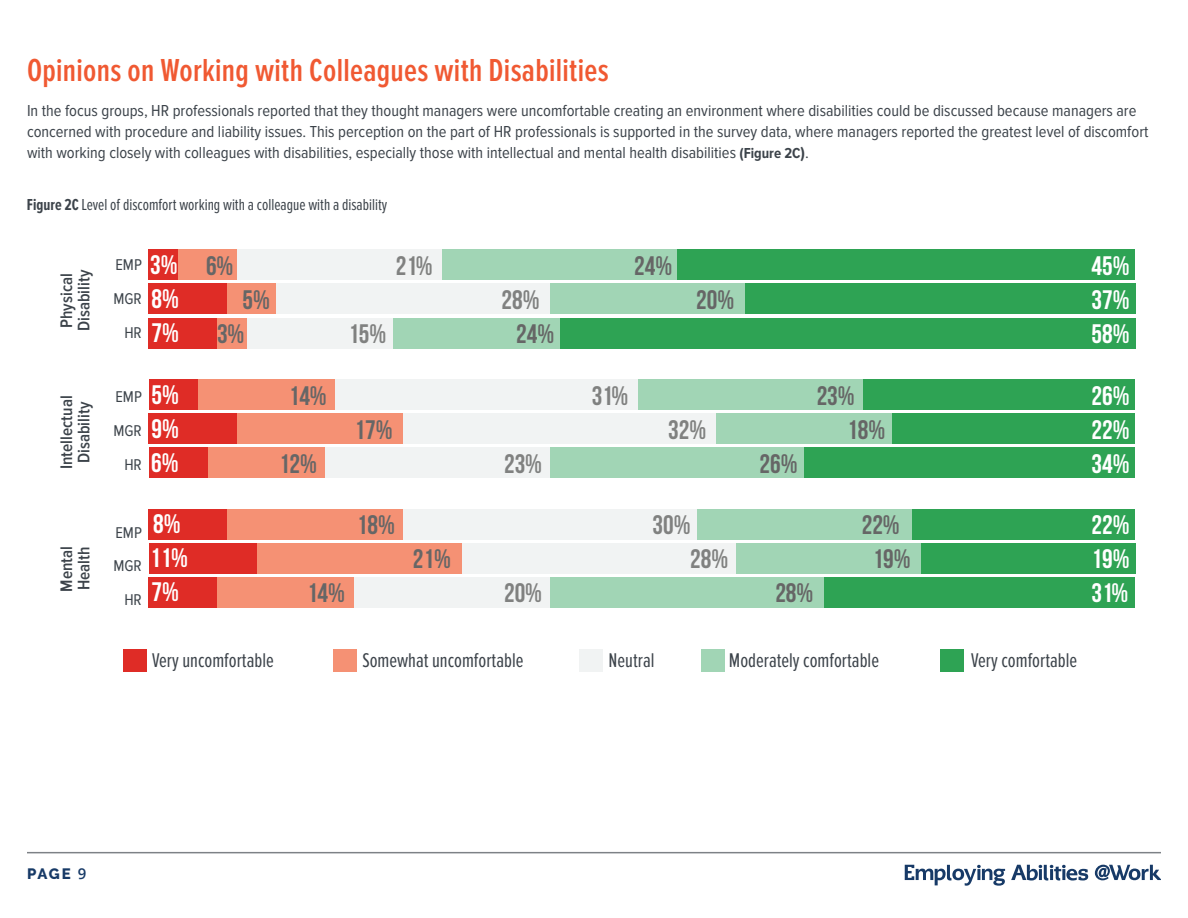
<style>
.page{position:relative;width:1188px;height:918px;background:#fff}
.page>*{position:absolute;margin:0;border:0;box-sizing:border-box;transform-origin:0 0}
.t1{font:600 33px "Proxima Nova Ex Cn";letter-spacing:.01em;color:#f05932}
.t2{font:700 26.7px "Bebas Neue";color:#666}
.t3{font:700 26.7px "Bebas Neue";color:#fff}
.t4{font:700 26.7px "Bebas Neue";color:#808180}
.t5{font:20.55px "Proxima Nova Ex Cn";color:#3c434a}
.t6{font:600 17.4px/17.4px "Proxima Nova Cond";color:#3c434a}
.t7{font:16.5px/21px "Proxima Nova Cond";color:#3c434a}
.t8{font:16.5px "Proxima Nova Ex Cn";color:#3c434a}
.t9{font:16.2px/33.8px "Proxima Nova Cond";color:#3c434a;text-align:right}
.t10{font:800 15px "Raleway";color:#173a67}
.s1{font-weight:700;font-size:15px}
.s2{font-weight:700}
.s3{color:#666}
.s4{font-family:"Open Sans";font-weight:600}
</style>
<div class="page">
<hr style="left:27px;top:852px;width:1134px;height:1px;background:#3c434a">
<svg style="left:1095px;top:865px;width:66px;height:15px"></svg>
<svg style="left:905px;top:865px;width:100px;height:21px"></svg>
<svg style="left:1011px;top:865px;width:77px;height:16px"></svg>
<div style="left:676px;top:249px;width:459px;height:31px;background:#2ea354"></div>
<div style="left:744px;top:284px;width:391px;height:30px;background:#2ea354"></div>
<div style="left:558px;top:318px;width:577px;height:30px;background:#2ea354"></div>
<div style="left:442px;top:249px;width:235px;height:31px;background:#a1d5b5"></div>
<div style="left:550px;top:284px;width:195px;height:30px;background:#a1d5b5"></div>
<div style="left:393px;top:318px;width:166px;height:30px;background:#a1d5b5"></div>
<div style="left:237px;top:249px;width:205px;height:31px;background:#f1f3f3"></div>
<div style="left:276px;top:284px;width:274px;height:30px;background:#f1f3f3"></div>
<div style="left:247px;top:318px;width:146px;height:30px;background:#f1f3f3"></div>
<div style="left:178px;top:249px;width:59px;height:31px;background:#f59174"></div>
<div style="left:227px;top:284px;width:49px;height:30px;background:#f59174"></div>
<div style="left:217px;top:318px;width:30px;height:30px;background:#f59174"></div>
<div style="left:149px;top:249px;width:29px;height:31px;background:#df2c26"></div>
<div style="left:149px;top:284px;width:78px;height:30px;background:#df2c26"></div>
<div style="left:149px;top:318px;width:68px;height:30px;background:#df2c26"></div>
<div style="left:861px;top:379px;width:274px;height:31px;background:#2ea354"></div>
<div style="left:891px;top:413px;width:244px;height:31px;background:#2ea354"></div>
<div style="left:803px;top:447px;width:332px;height:31px;background:#2ea354"></div>
<div style="left:638px;top:379px;width:225px;height:31px;background:#a1d5b5"></div>
<div style="left:716px;top:413px;width:176px;height:31px;background:#a1d5b5"></div>
<div style="left:550px;top:447px;width:254px;height:31px;background:#a1d5b5"></div>
<div style="left:335px;top:379px;width:303px;height:31px;background:#f1f3f3"></div>
<div style="left:403px;top:413px;width:313px;height:31px;background:#f1f3f3"></div>
<div style="left:325px;top:447px;width:225px;height:31px;background:#f1f3f3"></div>
<div style="left:198px;top:379px;width:137px;height:31px;background:#f59174"></div>
<div style="left:237px;top:413px;width:166px;height:31px;background:#f59174"></div>
<div style="left:207px;top:447px;width:118px;height:31px;background:#f59174"></div>
<div style="left:149px;top:379px;width:49px;height:31px;background:#df2c26"></div>
<div style="left:149px;top:413px;width:88px;height:31px;background:#df2c26"></div>
<div style="left:149px;top:447px;width:58px;height:31px;background:#df2c26"></div>
<div style="left:910px;top:509px;width:225px;height:30px;background:#2ea354"></div>
<div style="left:920px;top:543px;width:215px;height:31px;background:#2ea354"></div>
<div style="left:822px;top:577px;width:313px;height:31px;background:#2ea354"></div>
<div style="left:696px;top:509px;width:215px;height:30px;background:#a1d5b5"></div>
<div style="left:735px;top:543px;width:186px;height:31px;background:#a1d5b5"></div>
<div style="left:550px;top:577px;width:273px;height:31px;background:#a1d5b5"></div>
<div style="left:403px;top:509px;width:293px;height:30px;background:#f1f3f3"></div>
<div style="left:462px;top:543px;width:273px;height:31px;background:#f1f3f3"></div>
<div style="left:354px;top:577px;width:196px;height:31px;background:#f1f3f3"></div>
<div style="left:227px;top:509px;width:176px;height:30px;background:#f59174"></div>
<div style="left:256px;top:543px;width:206px;height:31px;background:#f59174"></div>
<div style="left:217px;top:577px;width:137px;height:31px;background:#f59174"></div>
<div style="left:149px;top:509px;width:78px;height:30px;background:#df2c26"></div>
<div style="left:149px;top:543px;width:107px;height:31px;background:#df2c26"></div>
<div style="left:149px;top:577px;width:68px;height:31px;background:#df2c26"></div>
<div style="left:123px;top:649px;width:24px;height:22px;background:#df2c26"></div>
<div style="left:334px;top:649px;width:23px;height:22px;background:#f59174"></div>
<div style="left:580px;top:649px;width:23px;height:22px;background:#f1f3f3"></div>
<div style="left:701px;top:649px;width:24px;height:22px;background:#a1d5b5"></div>
<div style="left:940px;top:649px;width:23px;height:22px;background:#2ea354"></div>
<h1 class="t1" style="left:27px;top:52px;width:583px">Opinions on Working with Colleagues with Disabilities</h1>
<p class="t7" style="left:27px;top:100px;width:1123px">In the focus groups, HR professionals reported that they thought managers were uncomfortable creating an environment where disabilities could be discussed because managers are concerned with procedure and liability issues. This perception on the part of HR professionals is supported in the survey data, where managers reported the greatest level of discomfort with working closely with colleagues with disabilities, especially those with intellectual and mental health disabilities <span class="s1">(Figure 2C</span><span class="s2">)</span>.</p>
<p class="t8" style="left:27px;top:195px;width:362px"><span class="s2">Figure 2C</span> Level of discomfort working with a colleague with a disability</p>
<p class="t6" style="left:58px;top:331px;width:63px;rotate:-90deg">Physical<br>Disability</p>
<p class="t6" style="left:58px;top:469px;width:75px;text-align:center;rotate:-90deg">Intellectual<br>Disability</p>
<p class="t6" style="left:58px;top:592px;width:47px;rotate:-90deg">Mental<br>Health</p>
<p class="t9" style="left:114px;top:248px;width:30px">EMP<br>MGR<br>HR</p>
<h2 class="t3" style="left:150px;top:250px;width:85px">3% <span class="s3">6%</span></h2>
<h2 class="t4" style="left:396px;top:251px;width:38px">21%</h2>
<h2 class="t2" style="left:634px;top:251px;width:39px">24%</h2>
<h2 class="t3" style="left:1092px;top:251px;width:39px">45%</h2>
<h2 class="t3" style="left:152px;top:284px;width:29px">8%</h2>
<h2 class="t2" style="left:243px;top:285px;width:29px">5%</h2>
<h2 class="t4" style="left:502px;top:285px;width:39px">28%</h2>
<h2 class="t2" style="left:696px;top:285px;width:39px">20%</h2>
<h2 class="t3" style="left:1092px;top:285px;width:39px">37%</h2>
<h2 class="t3" style="left:152px;top:318px;width:29px">7%</h2>
<h2 class="t2" style="left:217px;top:319px;width:29px">3%</h2>
<h2 class="t4" style="left:348px;top:319px;width:39px">15%</h2>
<h2 class="t2" style="left:516px;top:319px;width:39px">24%</h2>
<h2 class="t3" style="left:1092px;top:319px;width:39px">58%</h2>
<p class="t9" style="left:114px;top:381px;width:30px">EMP<br>MGR<br>HR</p>
<h2 class="t3" style="left:152px;top:380px;width:29px">5%</h2>
<h2 class="t2" style="left:289px;top:381px;width:39px">14%</h2>
<h2 class="t4" style="left:592px;top:381px;width:38px">31%</h2>
<h2 class="t2" style="left:817px;top:381px;width:39px">23%</h2>
<h2 class="t3" style="left:1092px;top:381px;width:39px">26%</h2>
<h2 class="t3" style="left:152px;top:414px;width:29px">9%</h2>
<h2 class="t2" style="left:354px;top:416px;width:39px">17%</h2>
<h2 class="t4" style="left:668px;top:416px;width:39px">32%</h2>
<h2 class="t2" style="left:847px;top:416px;width:39px">18%</h2>
<h2 class="t3" style="left:1092px;top:416px;width:39px">22%</h2>
<h2 class="t3" style="left:151px;top:448px;width:29px">6%</h2>
<h2 class="t2" style="left:279px;top:450px;width:39px">12%</h2>
<h2 class="t4" style="left:504px;top:450px;width:39px">23%</h2>
<h2 class="t2" style="left:760px;top:450px;width:39px">26%</h2>
<h2 class="t3" style="left:1092px;top:450px;width:39px">34%</h2>
<p class="t9" style="left:114px;top:516px;width:30px">EMP<br>MGR<br>HR</p>
<h2 class="t3" style="left:153px;top:509px;width:29px">8%</h2>
<h2 class="t2" style="left:357px;top:510px;width:39px">18%</h2>
<h2 class="t4" style="left:653px;top:510px;width:39px">30%</h2>
<h2 class="t2" style="left:862px;top:510px;width:39px">22%</h2>
<h2 class="t3" style="left:1092px;top:510px;width:39px">22%</h2>
<h2 class="t3" style="left:150px;top:543px;width:39px">11%</h2>
<h2 class="t2" style="left:413px;top:544px;width:39px">21%</h2>
<h2 class="t4" style="left:690px;top:544px;width:39px">28%</h2>
<h2 class="t2" style="left:873px;top:544px;width:39px">19%</h2>
<h2 class="t3" style="left:1092px;top:544px;width:39px">19%</h2>
<h2 class="t3" style="left:152px;top:577px;width:29px">7%</h2>
<h2 class="t2" style="left:307px;top:579px;width:39px">14%</h2>
<h2 class="t4" style="left:504px;top:579px;width:39px">20%</h2>
<h2 class="t2" style="left:775px;top:579px;width:39px">28%</h2>
<h2 class="t3" style="left:1092px;top:579px;width:38px">31%</h2>
<p class="t5" style="left:152px;top:649px;width:123px">Very uncomfortable</p>
<p class="t5" style="left:362px;top:649px;width:163px">Somewhat uncomfortable</p>
<p class="t5" style="left:609px;top:649px;width:47px">Neutral</p>
<p class="t5" style="left:729px;top:649px;width:152px">Moderately comfortable</p>
<p class="t5" style="left:971px;top:649px;width:108px">Very comfortable</p>
<p class="t10" style="left:27px;top:865px;width:61px">PAGE <span class="s4">9</span></p>
</div>
